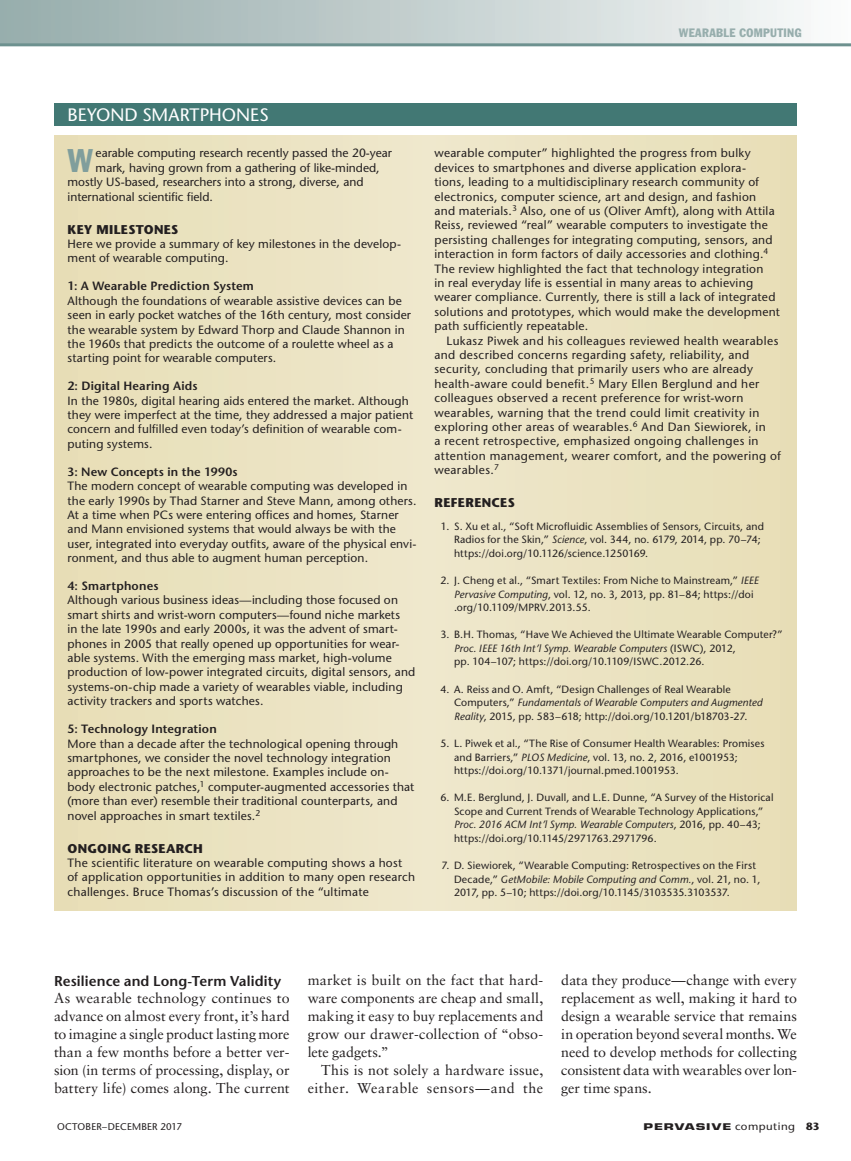
<style>
.page{position:relative;width:851px;height:1161px;background:#fff}
.page>*{position:absolute;margin:0;border:0;box-sizing:border-box;transform-origin:0 0}
.t1{font:condensed 32.25px "Franklin Gothic Std";color:#809e9c}
.t2{font:500 18px "Stone Sans Std";color:#fff}
.t3{font:14.25px/18px "Sabon LT Std";color:#231f20;text-align:justify}
.t4{font:14.25px/18px "Sabon LT Std";letter-spacing:.025em;color:#231f20;text-align:right}
.t5{font:600 14.25px "Stone Sans Std";letter-spacing:.01em;color:#231f20}
.t6{font:700 12.75px "Stone Sans Std";letter-spacing:.02em;color:#231f20}
.t7{font:500 12px/14.4px "Stone Sans Std";letter-spacing:.015em;color:#231f20}
.t8{font:600 12px "Stone Sans Std";letter-spacing:.015em;color:#231f20}
.t9{font:condensed 12px "Franklin Gothic Std";letter-spacing:.03em;color:#97aead}
.t10{font:500 10.5px/13.5px "Stone Sans Std";letter-spacing:.015em;color:#231f20}
.t11{font:500 9.75px "Stone Sans Std";letter-spacing:.02em;color:#231f20}
.t12{font:700 9px "Eurostile LT Std";letter-spacing:.07em;color:#231f20;scale:1.5 1}
.s1{font-style:italic}
.s2{font-family:"Stone Sans Std";font-weight:500;font-size:10.5px}
.s3{font-family:"Stone Sans Std";font-size:10.5px}
</style>
<div class="page">
<div style="left:0;top:0;width:850px;height:45px;background:linear-gradient(to right,#94aaa9,#f8f9f9)"></div>
<hr style="left:0;top:43px;width:850px;height:3px;background:#6d918f">
<div style="left:54px;top:135px;width:742px;height:775px;background:#ebe3c1"></div>
<div style="left:54px;top:104px;width:742px;height:22px;background:#427874"></div>
<p class="t9" style="left:678px;top:26px;width:124px">WEARABLE COMPUTING</p>
<h2 class="t2" style="left:68px;top:104px;width:203px">BEYOND SMARTPHONES</h2>
<h1 class="t1" style="left:68px;top:141px;width:27px">W</h1>
<p class="t7" style="left:96px;top:146px;width:298px">earable computing research recently passed the 20-year</p>
<p class="t7" style="left:96px;top:161px;width:285px">mark, having grown from a gathering of like-minded,</p>
<p class="t7" style="left:67px;top:175px;width:297px">mostly US-based, researchers into a strong, diverse, and</p>
<p class="t7" style="left:67px;top:189px;width:147px">international scientific field.</p>
<p class="t6" style="left:68px;top:222px;width:112px">KEY MILESTONES</p>
<p class="t7" style="left:68px;top:237px;width:335px">Here we provide a summary of key milestones in the develop&shy;ment of wearable computing.</p>
<p class="t8" style="left:68px;top:279px;width:188px">1: A Wearable Prediction System</p>
<p class="t7" style="left:68px;top:293px;width:345px">Although the foundations of wearable assistive devices can be seen in early pocket watches of the 16th century, most consider the wearable system by Edward Thorp and Claude Shannon in the 1960s that predicts the outcome of a roulette wheel as a starting point for wearable computers.</p>
<p class="t8" style="left:68px;top:379px;width:131px">2: Digital Hearing Aids</p>
<p class="t7" style="left:68px;top:393px;width:347px">In the 1980s, digital hearing aids entered the market. Although they were imperfect at the time, they addressed a major patient concern and fulfilled even today’s definition of wearable com&shy;puting systems.</p>
<p class="t8" style="left:68px;top:464px;width:172px">3: New Concepts in the 1990s</p>
<p class="t7" style="left:68px;top:479px;width:350px">The modern concept of wearable computing was developed in the early 1990s by Thad Starner and Steve Mann, among others.<br>At a time when PCs were entering offices and homes, Starner and Mann envisioned systems that would always be with the user, integrated into everyday outfits, aware of the physical envi&shy;ronment, and thus able to augment human perception.</p>
<p class="t8" style="left:68px;top:579px;width:92px">4: Smartphones</p>
<p class="t7" style="left:68px;top:593px;width:349px">Although various business ideas—including those focused on smart shirts and wrist-worn computers—found niche markets<br>in the late 1990s and early 2000s, it was the advent of smart&shy;phones in 2005 that really opened up opportunities for wear&shy;able systems. With the emerging mass market, high-volume production of low-power integrated circuits, digital sensors, and systems-on-chip made a variety of wearables viable, including activity trackers and sports watches.</p>
<p class="t8" style="left:68px;top:722px;width:151px">5: Technology Integration</p>
<p class="t7" style="left:67px;top:736px;width:348px">More than a decade after the technological opening through smartphones, we consider the novel technology integration approaches to be the next milestone. Examples include on&shy;body electronic patches,<sup>1</sup> computer-augmented accessories that (more than ever) resemble their traditional counterparts, and novel approaches in smart textiles.<sup>2</sup></p>
<p class="t6" style="left:68px;top:841px;width:137px">ONGOING RESEARCH</p>
<p class="t7" style="left:68px;top:856px;width:349px">The scientific literature on wearable computing shows a host of application opportunities in addition to many open research challenges. Bruce Thomas’s discussion of the “ultimate</p>
<p class="t7" style="left:434px;top:146px;width:347px">wearable computer” highlighted the progress from bulky devices to smartphones and diverse application explora-<br>tions, leading to a multidisciplinary research community of electronics, computer science, art and design, and fashion<br>and materials.<sup>3</sup> Also, one of us (Oliver Amft), along with Attila Reiss, reviewed “real” wearable computers to investigate the persisting challenges for integrating computing, sensors, and interaction in form factors of daily accessories and clothing.<sup>4<br></sup>The review highlighted the fact that technology integration<br>in real everyday life is essential in many areas to achieving wearer compliance. Currently, there is still a lack of integrated solutions and prototypes, which would make the development path sufficiently repeatable.</p>
<p class="t7" style="left:434px;top:333px;width:348px;text-indent:12px">Lukasz Piwek and his colleagues reviewed health wearables and described concerns regarding safety, reliability, and security, concluding that primarily users who are already health-aware could benefit.<sup>5</sup> Mary Ellen Berglund and her colleagues observed a recent preference for wrist-worn wearables, warning that the trend could limit creativity in exploring other areas of wearables.<sup>6</sup> And Dan Siewiorek, in<br>a recent retrospective, emphasized ongoing challenges in attention management, wearer comfort, and the powering of wearables.<sup>7</sup></p>
<p class="t6" style="left:434px;top:495px;width:82px">REFERENCES</p>
<p class="t10" style="left:454px;top:519px;width:311px;text-indent:-13px">1. S. Xu et al., “Soft Microfluidic Assemblies of Sensors, Circuits, and<br>Radios for the Skin,” <span class="s1">Science</span>, vol. 344, no. 6179, 2014, pp. 70–74; https://doi.org/10.1126/science.1250169.</p>
<p class="t10" style="left:454px;top:574px;width:306px;text-indent:-14px">2. J. Cheng et al., “Smart Textiles: From Niche to Mainstream,” <span class="s1">IEEE<br>Pervasive Computing</span>, vol. 12, no. 3, 2013, pp. 81–84; https://doi .org/10.1109/MPRV.2013.55.</p>
<p class="t10" style="left:454px;top:628px;width:330px;text-indent:-14px">3. B.H. Thomas, “Have We Achieved the Ultimate Wearable Computer?”<br><span class="s1">Proc. IEEE 16th Int’l Symp. Wearable Computers</span> (ISWC), 2012,<br>pp. 104–107; https://doi.org/10.1109/ISWC.2012.26.</p>
<p class="t10" style="left:454px;top:682px;width:310px;text-indent:-14px">4. A. Reiss and O. Amft, “Design Challenges of Real Wearable<br>Computers,” <span class="s1">Fundamentals of Wearable Computers and Augmented<br>Reality</span>, 2015, pp. 583–618; http://doi.org/10.1201/b18703-27.</p>
<p class="t10" style="left:454px;top:737px;width:312px;text-indent:-13px">5. L. Piwek et al., “The Rise of Consumer Health Wearables: Promises and Barriers,” <span class="s1">PLOS Medicine</span>, vol. 13, no. 2, 2016, e1001953; https://doi.org/10.1371/journal.pmed.1001953.</p>
<p class="t10" style="left:454px;top:791px;width:321px;text-indent:-14px">6. M.E. Berglund, J. Duvall, and L.E. Dunne, “A Survey of the Historical Scope and Current Trends of Wearable Technology Applications,” <span class="s1">Proc. 2016 ACM Int’l Symp. Wearable Computers</span>, 2016, pp. 40–43; https://doi.org/10.1145/2971763.2971796.</p>
<p class="t10" style="left:454px;top:859px;width:308px;text-indent:-12px">7. D. Siewiorek, “Wearable Computing: Retrospectives on the First<br>Decade,” <span class="s1">GetMobile: Mobile Computing and Comm.</span>, vol. 21, no. 1,<br>2017, pp. 5–10; https://doi.org/10.1145/3103535.3103537.</p>
<p class="t5" style="left:54px;top:972px;width:228px">Resilience and Long-Term Validity</p>
<p class="t3" style="left:54px;top:989px;width:237px">As wearable technology continues to advance on almost every front, it’s hard to imagine a single product lasting more than a few months before a better ver&shy;sion (in terms of processing, display, or battery life) comes along. The current</p>
<p class="t3" style="left:307px;top:971px;width:237px">market is built on the fact that hard&shy;ware components are cheap and small, making it easy to buy replacements and grow our drawer-collection of “obso&shy;lete gadgets.”</p>
<p class="t4" style="left:307px;top:1061px;width:237px">This is not solely a hardware issue, either. Wearable sensors—and the</p>
<p class="t3" style="left:561px;top:971px;width:237px">data they produce—change with every replacement as well, making it hard to design a wearable service that remains in operation beyond several months. We need to develop methods for collecting consistent data with wearables over lon&shy;ger time spans.</p>
<p class="t11" style="left:57px;top:1120px;width:126px">OCTOBER–DECEMBER 2017</p>
<p class="t12" style="left:643px;top:1121px;width:119px">PERVASIVE <span class="s2">computing</span> <span class="s3">83</span></p>
</div>
